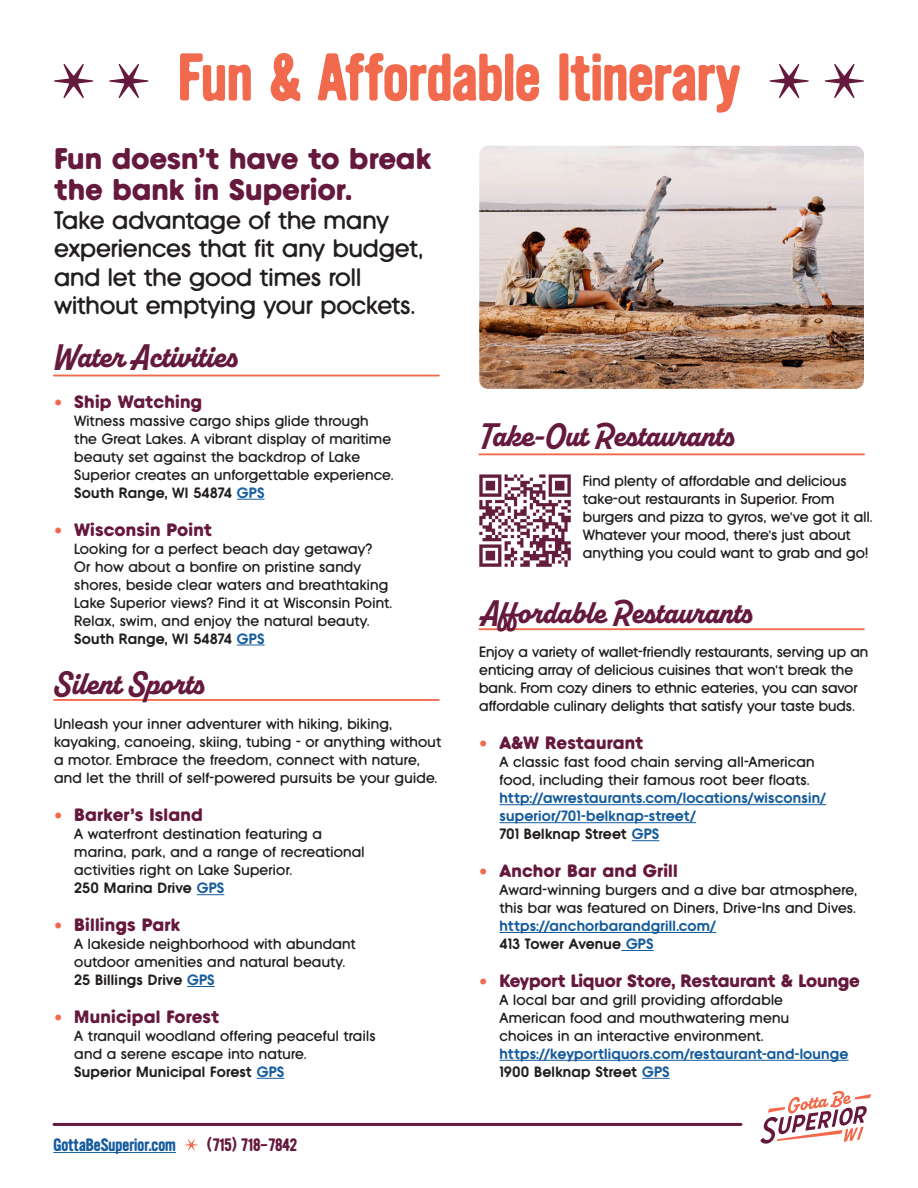
<style>
.page{position:relative;width:918px;height:1188px;background:#fff}
.page>*{position:absolute;margin:0;border:0;box-sizing:border-box;transform-origin:0 0}
.t1{font:67.65px "BN Route 22";letter-spacing:-.01em;color:#f26a4d}
.Main_subhead{font:800 33px "Alkaline";color:#65193d}
.Deck{font:900 30px/31.5px "BN Cringe Sans";letter-spacing:-.005em;color:#65193d}
.Deck-2{font:500 25.5px/28.5px "BN Cringe Sans";letter-spacing:-.01em;color:#231f20}
.t2{font:900 18px "BN Cringe Sans";letter-spacing:.005em;color:#65193d}
.t3{font:900 18px "BN Cringe Sans";letter-spacing:-.02em;color:#65193d}
.t4{font:18px "BN Route 22";color:#175d9e}
.t5{font:18px "BN Route 22";letter-spacing:-.01em;color:#65193d}
.Bullet_Body{font:500 15px/18px "BN Cringe Sans";letter-spacing:.015em;color:#231f20}
.Body{font:500 15px/18px "BN Cringe Sans";color:#231f20}
.Bullet_Web{font:700 15px/18px "BN Cringe Sans";letter-spacing:.005em;color:#175d9e}
.Bullet_Location{font:700 15px "BN Cringe Sans";letter-spacing:.005em;color:#231f20}
.Bullet_Web-2{font:700 15px "BN Cringe Sans";color:#231f20}
.s1{color:#175d9e}
</style>
<div class="page">
<svg style="left:197px;top:894px;width:27px;height:1px"></svg>
<svg style="left:187px;top:986px;width:28px;height:1px"></svg>
<svg style="left:257px;top:1078px;width:27px;height:1px"></svg>
<hr style="left:54px;top:699px;width:385px;height:2px;background:#f26a4d">
<svg style="left:237px;top:499px;width:28px;height:1px"></svg>
<svg style="left:237px;top:645px;width:28px;height:1px"></svg>
<hr style="left:54px;top:375px;width:385px;height:1px;background:#f26a4d">
<hr style="left:54px;top:1123px;width:687px;height:3px;background:#65193d">
<hr style="left:53px;top:1152px;width:123px;height:1px;background:#175d9e">
<svg style="left:185px;top:1139px;width:13px;height:12px"></svg>
<svg style="left:760px;top:1090px;width:111px;height:54px"></svg>
<svg style="left:109px;top:64px;width:40px;height:34px"></svg>
<svg style="left:54px;top:64px;width:39px;height:34px"></svg>
<svg style="left:825px;top:64px;width:39px;height:34px"></svg>
<svg style="left:769px;top:64px;width:40px;height:34px"></svg>
<img style="left:479px;top:146px;width:385px;height:243px">
<hr style="left:500px;top:804px;width:326px;height:1px;background:#175d9e">
<hr style="left:500px;top:822px;width:196px;height:1px;background:#175d9e">
<svg style="left:632px;top:840px;width:27px;height:1px"></svg>
<hr style="left:500px;top:932px;width:216px;height:1px;background:#175d9e">
<hr style="left:621px;top:950px;width:33px;height:1px;background:#175d9e">
<hr style="left:500px;top:1060px;width:349px;height:1px;background:#175d9e">
<svg style="left:642px;top:1078px;width:28px;height:1px"></svg>
<hr style="left:479px;top:628px;width:385px;height:2px;background:#f26a4d">
<hr style="left:479px;top:453px;width:385px;height:2px;background:#f26a4d">
<img style="left:479px;top:474px;width:92px;height:93px">
<p class="t1" style="left:178px;top:46px;width:564px">Fun &amp; Affordable Itinerary</p>
<p class="Deck" style="left:54px;top:142px;width:379px">Fun doesn’t have to break the bank in Superior.</p>
<p class="Deck-2" style="left:54px;top:206px;width:371px">Take advantage of the many experiences that fit any budget, and let the good times roll without emptying your pockets.</p>
<p class="Main_subhead" style="left:54px;top:336px;width:183px">Water Activities</p>
<p class="t2" style="left:74px;top:391px;width:130px">Ship Watching</p>
<p class="Bullet_Body" style="left:74px;top:412px;width:321px">Witness massive cargo ships glide through the Great Lakes. A vibrant display of maritime beauty set against the backdrop of Lake Superior creates an unforgettable experience.</p>
<p class="Bullet_Location" style="left:74px;top:484px;width:192px">South Range, WI 54874 <span class="s1">GPS</span></p>
<p class="t2" style="left:74px;top:519px;width:139px">Wisconsin Point</p>
<p class="Bullet_Body" style="left:74px;top:539px;width:319px">Looking for a perfect beach day getaway?<br>Or how about a bonfire on pristine sandy shores, beside clear waters and breathtaking Lake Superior views? Find it at Wisconsin Point.<br>Relax, swim, and enjoy the natural beauty.</p>
<p class="Bullet_Location" style="left:74px;top:630px;width:192px">South Range, WI 54874 <span class="s1">GPS</span></p>
<p class="Main_subhead" style="left:54px;top:663px;width:150px">Silent Sports</p>
<p class="Body" style="left:54px;top:715px;width:389px">Unleash your inner adventurer with hiking, biking, kayaking, canoeing, skiing, tubing - or anything without a motor. Embrace the freedom, connect with nature, and let the thrill of self-powered pursuits be your guide.</p>
<p class="t2" style="left:74px;top:805px;width:130px">Barker’s Island</p>
<p class="Bullet_Body" style="left:74px;top:825px;width:292px">A waterfront destination featuring a marina, park, and a range of recreational activities right on Lake Superior.</p>
<p class="Bullet_Location" style="left:74px;top:880px;width:152px">250 Marina Drive <span class="s1">GPS</span></p>
<p class="t2" style="left:74px;top:914px;width:108px">Billings Park</p>
<p class="Bullet_Body" style="left:74px;top:935px;width:283px">A lakeside neighborhood with abundant outdoor amenities and natural beauty.</p>
<p class="Bullet_Location" style="left:74px;top:972px;width:142px">25 Billings Drive <span class="s1">GPS</span></p>
<p class="t2" style="left:74px;top:1006px;width:147px">Municipal Forest</p>
<p class="Bullet_Body" style="left:74px;top:1027px;width:303px">A tranquil woodland offering peaceful trails and a serene escape into nature.</p>
<p class="Bullet_Location" style="left:74px;top:1064px;width:212px">Superior Municipal Forest <span class="s1">GPS</span></p>
<p class="t4" style="left:53px;top:1136px;width:124px">GottaBeSuperior.com</p>
<p class="t5" style="left:207px;top:1136px;width:92px">(715) 718-7842</p>
<p class="Main_subhead" style="left:481px;top:415px;width:253px">Take-Out Restaurants</p>
<p class="Body" style="left:583px;top:472px;width:291px">Find plenty of affordable and delicious take-out restaurants in Superior. From burgers and pizza to gyros, we’ve got it all.<br>Whatever your mood, there’s just about anything you could want to grab and go!</p>
<p class="Main_subhead" style="left:481px;top:591px;width:271px">Affordable Restaurants</p>
<p class="Body" style="left:479px;top:643px;width:391px">Enjoy a variety of wallet-friendly restaurants, serving up an enticing array of delicious cuisines that won’t break the bank. From cozy diners to ethnic eateries, you can savor affordable culinary delights that satisfy your taste buds.</p>
<p class="t2" style="left:500px;top:733px;width:145px">A&amp;W Restaurant</p>
<p class="Bullet_Body" style="left:500px;top:753px;width:317px">A classic fast food chain serving all-American food, including their famous root beer floats.</p>
<p class="Bullet_Web" style="left:500px;top:789px;width:328px">http://awrestaurants.com/locations/wisconsin/ superior/701-belknap-street/</p>
<p class="Bullet_Location" style="left:500px;top:826px;width:161px">701 Belknap Street <span class="s1">GPS</span></p>
<p class="t2" style="left:500px;top:860px;width:180px">Anchor Bar and Grill</p>
<p class="Bullet_Body" style="left:500px;top:881px;width:359px">Award-winning burgers and a dive bar atmosphere, this bar was featured on Diners, Drive-Ins and Dives.</p>
<p class="Bullet_Web" style="left:500px;top:917px;width:218px">https://anchorbarandgrill.com/</p>
<p class="Bullet_Web-2" style="left:500px;top:936px;width:156px">413 Tower Avenue <span class="s1">GPS</span></p>
<p class="t3" style="left:500px;top:970px;width:362px">Keyport Liquor Store, Restaurant &amp; Lounge</p>
<p class="Bullet_Body" style="left:500px;top:991px;width:291px">A local bar and grill providing affordable<br>American food and mouthwatering menu choices in an interactive environment.</p>
<p class="Bullet_Web" style="left:500px;top:1045px;width:351px">https://keyportliquors.com/restaurant-and-lounge</p>
<p class="Bullet_Location" style="left:500px;top:1064px;width:172px">1900 Belknap Street <span class="s1">GPS</span></p>
</div>
